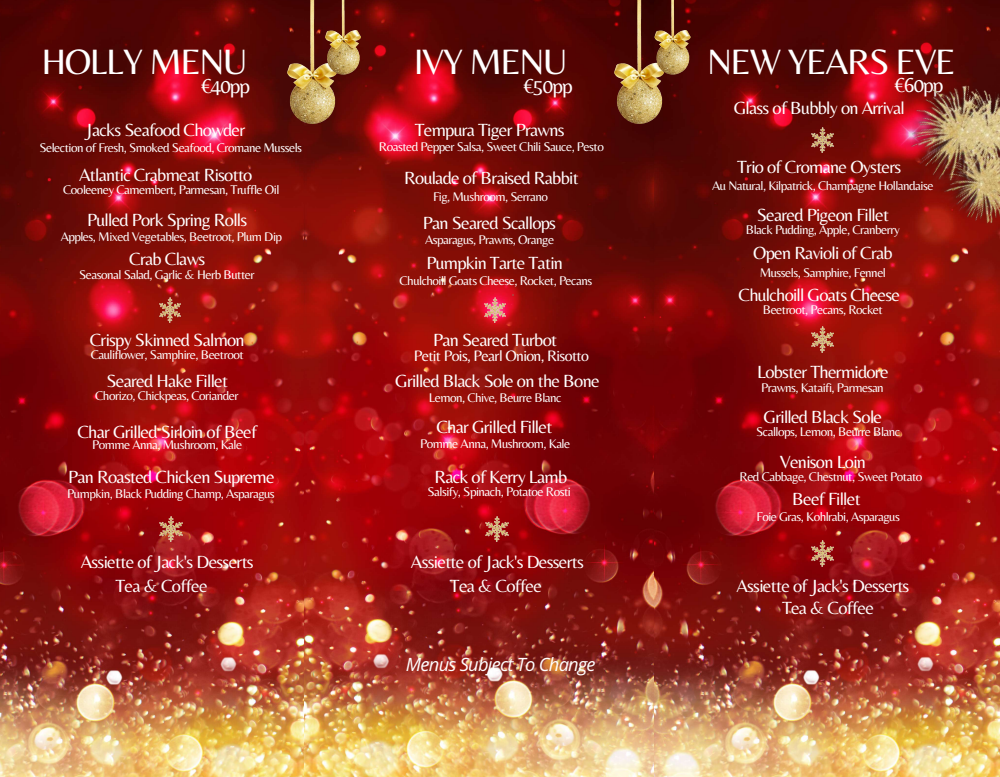
<style>
.page{position:relative;width:1000px;height:777px;background:#fff}
.page>*{position:absolute;margin:0;border:0;box-sizing:border-box;transform-origin:0 0}
.t1{font:36.64px "Belleza";letter-spacing:-.04em;color:#fff}
.t2{font:20.96px "Belleza";letter-spacing:-.04em;color:#fff}
.t3{font:18.32px/24.3px "Belleza";letter-spacing:-.04em;color:#fff;text-align:center}
.t4{font:italic 18.32px "Open Sans";letter-spacing:-.04em;color:#fff}
.t5{font:15.72px "Belleza";letter-spacing:-.04em;color:#fff}
.t6{font:13.08px "Belleza";letter-spacing:-.04em;color:#fff}
</style>
<div class="page">
<img style="left:653px;top:0;width:346px;height:776px">
<img style="left:0;top:0;width:304px;height:776px">
<img style="left:304px;top:0;width:349px;height:776px">
<img style="left:159px;top:298px;width:21px;height:24px">
<img style="left:159px;top:516px;width:23px;height:25px">
<img style="left:811px;top:127px;width:22px;height:25px">
<img style="left:811px;top:541px;width:22px;height:25px">
<img style="left:484px;top:298px;width:21px;height:24px">
<img style="left:485px;top:516px;width:23px;height:25px">
<img style="left:811px;top:327px;width:22px;height:25px">
<img style="left:876px;top:53px;width:123px;height:191px">
<img style="left:277px;top:0;width:72px;height:128px">
<img style="left:316px;top:0;width:51px;height:78px">
<img style="left:604px;top:0;width:72px;height:128px">
<img style="left:645px;top:0;width:51px;height:78px">
<h1 class="t1" style="left:41px;top:40px;width:207px">HOLLY MENU</h1>
<h2 class="t2" style="left:201px;top:73px;width:50px">€40pp</h2>
<h3 class="t3" style="left:86px;top:117px;width:161px">Jacks Seafood Chowder</h3>
<p class="t6" style="left:39px;top:140px;width:264px">Selection of Fresh, Smoked Seafood, Cromane Mussels</p>
<h3 class="t3" style="left:79px;top:162px;width:175px">Atlantic Crabmeat Risotto</h3>
<p class="t6" style="left:63px;top:181px;width:218px">Cooleeney Camembert, Parmesan, Truffle Oil</p>
<h3 class="t3" style="left:87px;top:207px;width:161px">Pulled Pork Spring Rolls</h3>
<p class="t6" style="left:61px;top:228px;width:223px">Apples, Mixed Vegetables, Beetroot, Plum Dip</p>
<h3 class="t3" style="left:129px;top:246px;width:78px">Crab Claws</h3>
<p class="t6" style="left:79px;top:266px;width:177px">Seasonal Salad, Garlic &amp; Herb Butter</p>
<h3 class="t3" style="left:90px;top:327px;width:156px">Crispy Skinned Salmon</h3>
<p class="t6" style="left:91px;top:346px;width:154px">Cauliflower, Samphire, Beetroot</p>
<h3 class="t3" style="left:106px;top:368px;width:123px">Seared Hake Fillet</h3>
<p class="t6" style="left:95px;top:387px;width:145px">Chorizo, Chickpeas, Coriander</p>
<h3 class="t3" style="left:77px;top:419px;width:181px">Char Grilled Sirloin of Beef</h3>
<p class="t6" style="left:92px;top:436px;width:151px">Pomme Anna, Mushroom, Kale</p>
<h3 class="t3" style="left:68px;top:464px;width:208px">Pan Roasted Chicken Supreme</h3>
<p class="t6" style="left:67px;top:486px;width:209px">Pumpkin, Black Pudding Champ, Asparagus</p>
<h3 class="t3" style="left:115px;top:549px;width:140px;text-align:left;text-indent:-35px">Assiette of Jack's Desserts<br>Tea &amp; Coffee</h3>
<h1 class="t1" style="left:413px;top:40px;width:155px">IVY MENU</h1>
<h2 class="t2" style="left:523px;top:73px;width:50px">€50pp</h2>
<h3 class="t3" style="left:414px;top:117px;width:151px">Tempura Tiger Prawns</h3>
<p class="t6" style="left:379px;top:139px;width:226px">Roasted Pepper Salsa, Sweet Chili Sauce, Pesto</p>
<h3 class="t3" style="left:404px;top:165px;width:176px">Roulade of Braised Rabbit</h3>
<p class="t6" style="left:433px;top:189px;width:116px">Fig, Mushroom, Serrano</p>
<h3 class="t3" style="left:422px;top:210px;width:135px">Pan Seared Scallops</h3>
<p class="t6" style="left:425px;top:231px;width:131px">Asparagus, Prawns, Orange</p>
<h3 class="t3" style="left:426px;top:250px;width:138px">Pumpkin Tarte Tatin</h3>
<p class="t6" style="left:399px;top:273px;width:194px">Chulchoill Goats Cheese, Rocket, Pecans</p>
<h3 class="t3" style="left:433px;top:327px;width:125px">Pan Seared Turbot</h3>
<p class="t5" style="left:413px;top:346px;width:177px">Petit Pois, Pearl Onion, Risotto</p>
<h3 class="t3" style="left:395px;top:368px;width:206px">Grilled Black Sole on the Bone</h3>
<p class="t6" style="left:429px;top:389px;width:134px">Lemon, Chive, Beurre Blanc</p>
<h3 class="t3" style="left:436px;top:414px;width:117px">Char Grilled Fillet</h3>
<p class="t6" style="left:420px;top:435px;width:151px">Pomme Anna, Mushroom, Kale</p>
<h3 class="t3" style="left:434px;top:464px;width:134px">Rack of Kerry Lamb</h3>
<p class="t6" style="left:427px;top:483px;width:145px">Salsify, Spinach, Potatoe Rosti</p>
<h3 class="t3" style="left:411px;top:549px;width:174px">Assiette of Jack's Desserts<br>Tea &amp; Coffee</h3>
<h3 class="t4" style="left:406px;top:651px;width:191px">Menus Subject To Change</h3>
<h1 class="t1" style="left:706px;top:40px;width:250px">NEW YEARS EVE</h1>
<h2 class="t2" style="left:894px;top:73px;width:50px">€60pp</h2>
<h3 class="t3" style="left:733px;top:95px;width:172px">Glass of Bubbly on Arrival</h3>
<h3 class="t3" style="left:737px;top:155px;width:166px">Trio of Cromane Oysters</h3>
<p class="t6" style="left:712px;top:178px;width:223px">Au Natural, Kilpatrick, Champagne Hollandaise</p>
<h3 class="t3" style="left:756px;top:202px;width:134px">Seared Pigeon Fillet</h3>
<p class="t6" style="left:745px;top:222px;width:155px">Black Pudding, Apple, Cranberry</p>
<h3 class="t3" style="left:753px;top:240px;width:141px">Open Ravioli of Crab</h3>
<h3 class="t3" style="left:738px;top:282px;width:163px">Chulchoill Goats Cheese</h3>
<p class="t6" style="left:759px;top:264px;width:128px">Mussels, Samphire, Fennel</p>
<p class="t6" style="left:762px;top:302px;width:122px">Beetroot, Pecans, Rocket</p>
<h3 class="t3" style="left:757px;top:359px;width:133px">Lobster Thermidore</h3>
<p class="t6" style="left:761px;top:380px;width:124px">Prawns, Kataifi, Parmesan</p>
<h3 class="t3" style="left:763px;top:404px;width:120px">Grilled Black Sole</h3>
<p class="t6" style="left:756px;top:423px;width:145px">Scallops, Lemon, Beurre Blanc</p>
<h3 class="t3" style="left:779px;top:449px;width:88px">Venison Loin</h3>
<p class="t6" style="left:739px;top:468px;width:184px">Red Cabbage, Chestnut, Sweet Potato</p>
<h3 class="t3" style="left:791px;top:486px;width:70px">Beef Fillet</h3>
<p class="t6" style="left:756px;top:508px;width:145px">Foie Gras, Kohlrabi, Asparagus</p>
<h3 class="t3" style="left:736px;top:575px;width:174px;line-height:21.3px">Assiette of Jack's Desserts<br>Tea &amp; Coffee</h3>
</div>
